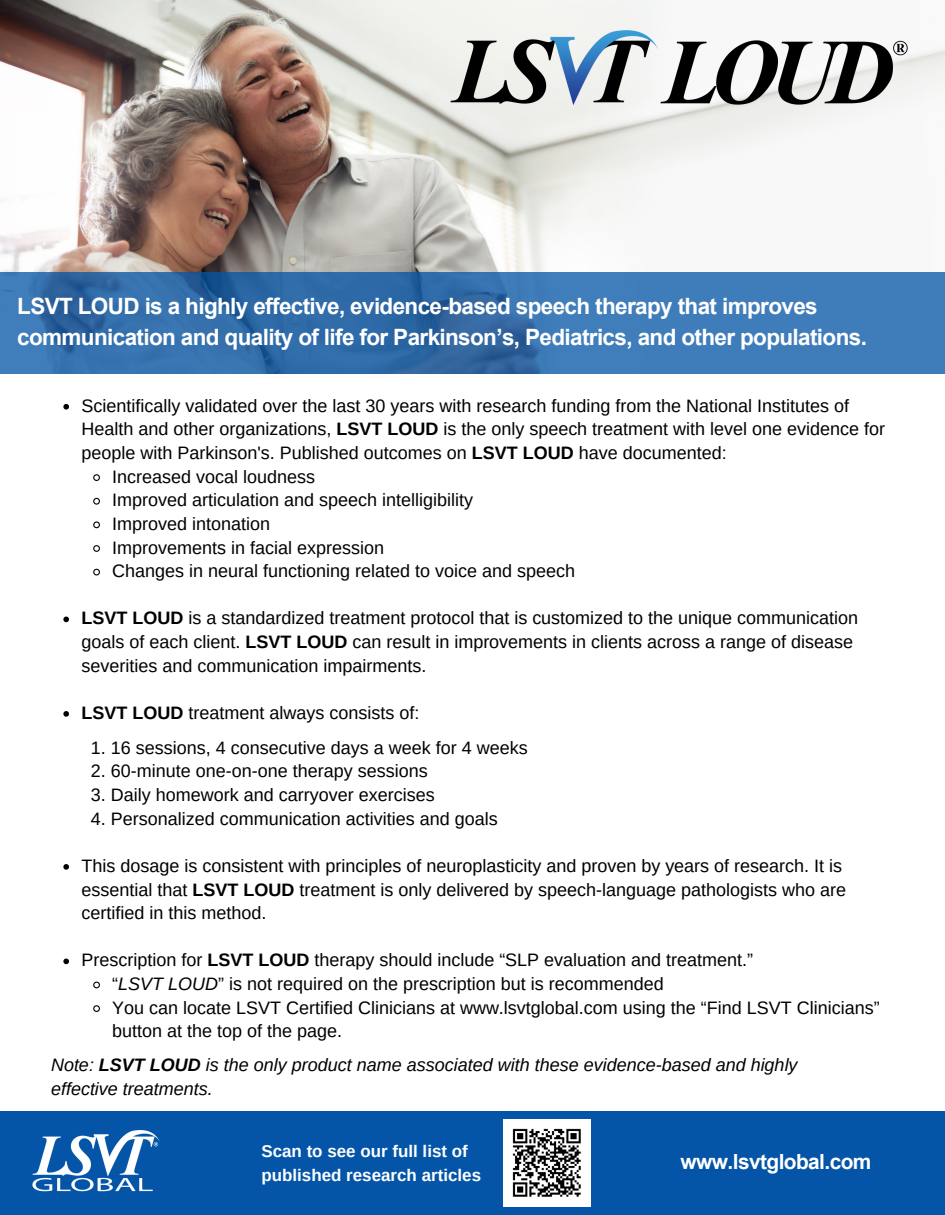
<style>
.page{position:relative;width:945px;height:1215px;background:#fff}
.page>*{position:absolute;margin:0;border:0;box-sizing:border-box;transform-origin:0 0}
.t1{font:700 22.5px/31.5px "Arial";letter-spacing:-.025em;color:#fff}
.t2{font:700 20.85px "Arial";letter-spacing:-.025em;color:#fff}
.t3{font:18px/23.7px "Arimo";color:#000}
.t4{font:italic 18px/23.7px "Arimo";color:#000}
.t5{font:700 16.95px/23.5px "Arimo";color:#fff}
.s1{font-weight:700}
.s2{font-style:italic}
</style>
<div class="page">
<img style="left:0;top:0;width:945px;height:273px">
<div style="left:0;top:1111px;width:945px;height:104px;background:#0455a7"></div>
<img style="left:504px;top:1120px;width:86px;height:86px">
<svg style="left:0;top:273px;width:945px;height:101px;background:#3772af"></svg>
<img style="left:32px;top:1130px;width:128px;height:62px">
<img style="left:446px;top:24px;width:467px;height:87px">
<svg style="left:63px;top:404px;width:6px;height:6px"></svg>
<svg style="left:93px;top:474px;width:7px;height:7px"></svg>
<svg style="left:93px;top:497px;width:7px;height:8px"></svg>
<svg style="left:93px;top:521px;width:7px;height:8px"></svg>
<svg style="left:93px;top:545px;width:7px;height:7px"></svg>
<svg style="left:93px;top:568px;width:7px;height:8px"></svg>
<svg style="left:63px;top:617px;width:6px;height:5px"></svg>
<svg style="left:63px;top:711px;width:6px;height:6px"></svg>
<svg style="left:63px;top:864px;width:6px;height:6px"></svg>
<svg style="left:63px;top:959px;width:6px;height:5px"></svg>
<svg style="left:93px;top:981px;width:7px;height:8px"></svg>
<svg style="left:93px;top:1005px;width:7px;height:7px"></svg>
<p class="t1" style="left:17px;top:290px;width:851px">LSVT LOUD is a highly effective, evidence-based speech therapy that improves communication and quality of life for Parkinson’s, Pediatrics, and other populations.</p>
<p class="t3" style="left:82px;top:394px;width:769px">Scientifically validated over the last 30 years with research funding from the National Institutes of</p>
<p class="t3" style="left:82px;top:417px;width:805px">Health and other organizations, <span class="s1">LSVT LOUD</span> is the only speech treatment with level one evidence for</p>
<p class="t3" style="left:82px;top:441px;width:647px">people with Parkinson's. Published outcomes on <span class="s1">LSVT LOUD</span> have documented:</p>
<p class="t3" style="left:112px;top:465px;width:204px">Increased vocal loudness</p>
<p class="t3" style="left:112px;top:488px;width:362px">Improved articulation and speech intelligibility</p>
<p class="t3" style="left:112px;top:512px;width:159px">Improved intonation</p>
<p class="t3" style="left:112px;top:535px;width:273px">Improvements in facial expression</p>
<p class="t3" style="left:112px;top:559px;width:464px">Changes in neural functioning related to voice and speech</p>
<p class="t3" style="left:82px;top:606px;width:778px"><span class="s1">LSVT LOUD</span> is a standardized treatment protocol that is customized to the unique communication goals of each client. <span class="s1">LSVT LOUD</span> can result in improvements in clients across a range of disease severities and communication impairments.</p>
<p class="t3" style="left:82px;top:701px;width:339px"><span class="s1">LSVT LOUD</span> treatment always consists of:</p>
<p class="t3" style="left:91px;top:736px;width:438px">1. 16 sessions, 4 consecutive days a week for 4 weeks</p>
<p class="t3" style="left:91px;top:759px;width:338px">2. 60-minute one-on-one therapy sessions</p>
<p class="t3" style="left:91px;top:783px;width:345px">3. Daily homework and carryover exercises</p>
<p class="t3" style="left:91px;top:807px;width:408px">4. Personalized communication activities and goals</p>
<p class="t3" style="left:82px;top:854px;width:766px">This dosage is consistent with principles of neuroplasticity and proven by years of research. It is essential that <span class="s1">LSVT LOUD</span> treatment is only delivered by speech-language pathologists who are certified in this method.</p>
<p class="t3" style="left:112px;top:948px;width:769px;text-indent:-31px">Prescription for <span class="s1">LSVT LOUD</span> therapy should include “SLP evaluation and treatment.”<br>“<span class="s2">LSVT LOUD</span>” is not required on the prescription but is recommended<br>You can locate LSVT Certified Clinicians at www.lsvtglobal.com using the “Find LSVT Clinicians” button at the top of the page.</p>
<p class="t4" style="left:51px;top:1053px;width:748px">Note: <span class="s1">LSVT LOUD</span> is the only product name associated with these evidence-based and highly effective treatments.</p>
<p class="t5" style="left:261px;top:1139px;width:221px">Scan to see our full list of published research articles</p>
<p class="t2" style="left:681px;top:1150px;width:192px">www.lsvtglobal.com</p>
</div>
